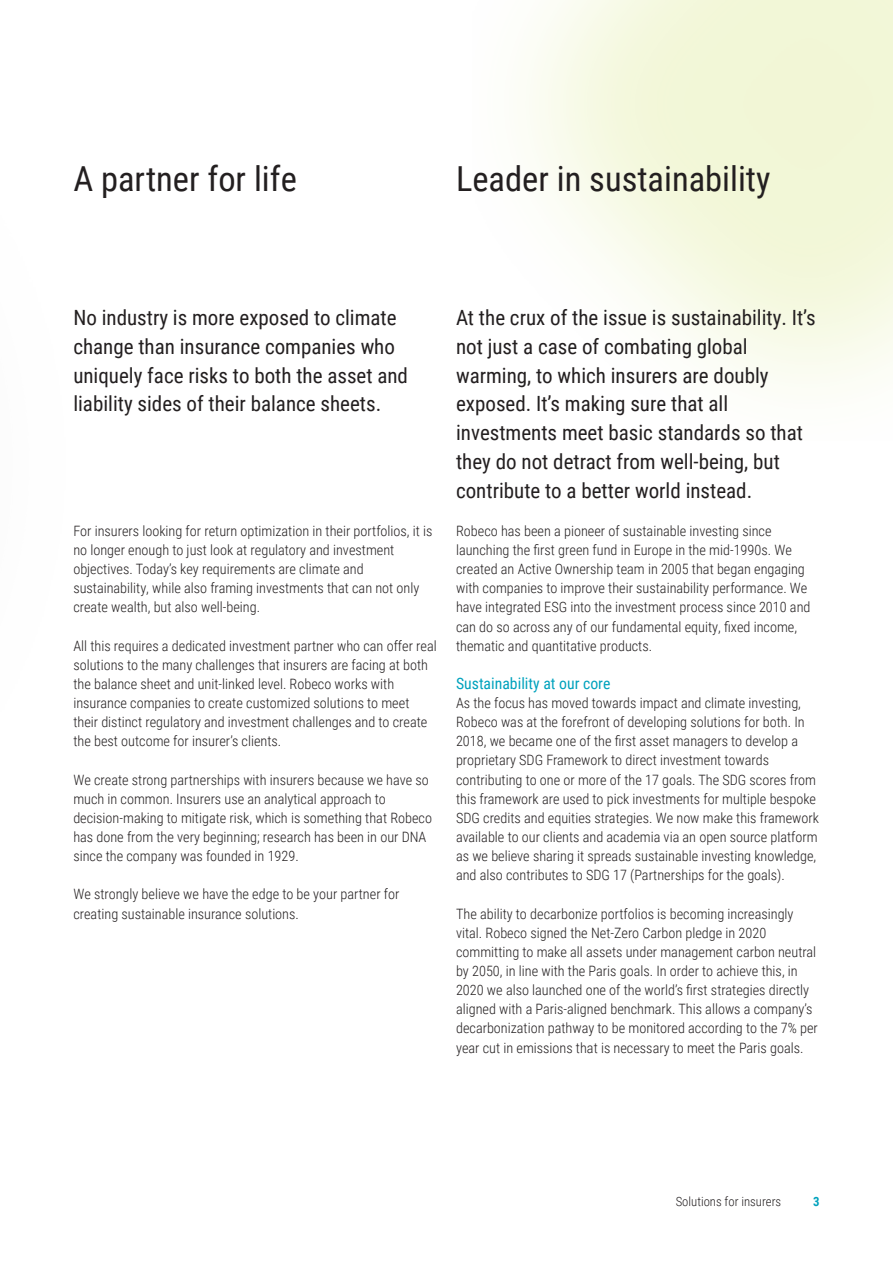
<style>
.page{position:relative;width:893px;height:1263px;background:#fff}
.page>*{position:absolute;margin:0;border:0;box-sizing:border-box;transform-origin:0 0}
.Hoofdstukkop{font:34.5px "Roboto Condensed";color:#231f20}
.Inleidende_tekst{font:21px/28.7px "Roboto Condensed";color:#231f20}
.Paragraafkop{font:15.75px "Roboto Condensed";color:#00a2bd}
.Leestekst{font:300 14.25px/19.2px "Roboto Condensed";color:#231f20}
.t1{font:300 12.75px "Roboto Condensed";color:#231f20}
.t2{font:700 12.75px "Roboto Condensed";color:#00a2bd}
</style>
<div class="page">
<p class="Hoofdstukkop" style="left:73px;top:155px;width:225px">A partner for life</p>
<p class="Hoofdstukkop" style="left:456px;top:155px;width:316px">Leader in sustainability</p>
<p class="Inleidende_tekst" style="left:73px;top:303px;width:336px">No industry is more exposed to climate change than insurance companies who uniquely face risks to both the asset and liability sides of their balance sheets.</p>
<p class="Leestekst" style="left:73px;top:521px;width:361px">For insurers looking for return optimization in their portfolios, it is no longer enough to just look at regulatory and investment objectives. Today’s key requirements are climate and sustainability, while also framing investments that can not only create wealth, but also well-being.</p>
<p class="Leestekst" style="left:73px;top:635px;width:365px">All this requires a dedicated investment partner who can offer real solutions to the many challenges that insurers are facing at both the balance sheet and unit-linked level. Robeco works with insurance companies to create customized solutions to meet their distinct regulatory and investment challenges and to create the best outcome for insurer’s clients.</p>
<p class="Leestekst" style="left:73px;top:769px;width:360px">We create strong partnerships with insurers because we have so much in common. Insurers use an analytical approach to decision-making to mitigate risk, which is something that Robeco has done from the very beginning; research has been in our DNA since the company was founded in 1929.</p>
<p class="Leestekst" style="left:73px;top:884px;width:328px">We strongly believe we have the edge to be your partner for creating sustainable insurance solutions.</p>
<p class="Inleidende_tekst" style="left:456px;top:303px;width:361px">At the crux of the issue is sustainability. It’s not just a case of combating global warming, to which insurers are doubly exposed. It’s making sure that all investments meet basic standards so that they do not detract from well-being, but contribute to a better world instead.</p>
<p class="Leestekst" style="left:456px;top:521px;width:356px">Robeco has been a pioneer of sustainable investing since launching the first green fund in Europe in the mid-1990s. We created an Active Ownership team in 2005 that began engaging with companies to improve their sustainability performance. We have integrated ESG into the investment process since 2010 and can do so across any of our fundamental equity, fixed income, thematic and quantitative products.</p>
<p class="Paragraafkop" style="left:456px;top:672px;width:156px">Sustainability at our core</p>
<p class="Leestekst" style="left:456px;top:693px;width:364px">As the focus has moved towards impact and climate investing, Robeco was at the forefront of developing solutions for both. In 2018, we became one of the first asset managers to develop a proprietary SDG Framework to direct investment towards contributing to one or more of the 17 goals. The SDG scores from this framework are used to pick investments for multiple bespoke SDG credits and equities strategies. We now make this framework available to our clients and academia via an open source platform as we believe sharing it spreads sustainable investing knowledge, and also contributes to SDG 17 (Partnerships for the goals).</p>
<p class="Leestekst" style="left:456px;top:903px;width:363px">The ability to decarbonize portfolios is becoming increasingly vital. Robeco signed the Net-Zero Carbon pledge in 2020 committing to make all assets under management carbon neutral by 2050, in line with the Paris goals. In order to achieve this, in 2020 we also launched one of the world’s first strategies directly aligned with a Paris-aligned benchmark. This allows a company’s decarbonization pathway to be monitored according to the 7% per year cut in emissions that is necessary to meet the Paris goals.</p>
<p class="t1" style="left:676px;top:1192px;width:107px">Solutions for insurers</p>
<p class="t2" style="left:813px;top:1192px;width:8px">3</p>
</div>
